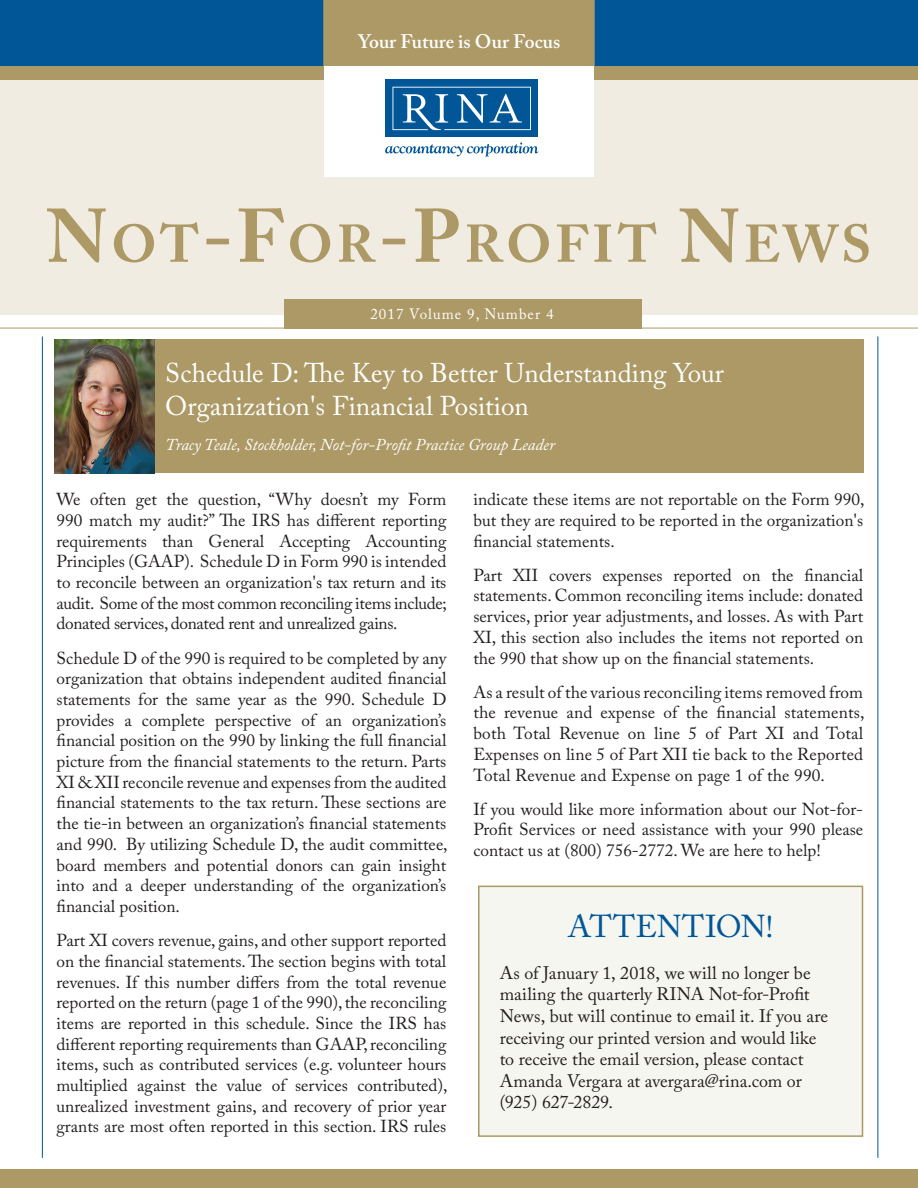
<style>
.page{position:relative;width:918px;height:1188px;background:#fff}
.page>*{position:absolute;margin:0;border:0;box-sizing:border-box;transform-origin:0 0}
.t1{font:700 52.5px "Adobe Caslon Pro";letter-spacing:.065em;color:#ac9965}
.t2{font:31.5px "Adobe Caslon Pro";letter-spacing:-.005em;color:#015698}
.t3{font:27px/33px "Adobe Caslon Pro";color:#fff}
.t4{font:600 19.5px "Adobe Caslon Pro";color:#fff}
.t5{font:18px/21.6px "Adobe Caslon Pro";letter-spacing:-.005em;color:#231f20}
.Front_Page{font:17.25px/20.7px "Adobe Caslon Pro";color:#231f20;text-align:justify}
.t6{font:italic 16.5px "Adobe Caslon Pro";color:#fff}
.t7{font:15px "Adobe Caslon Pro";letter-spacing:.07em;color:#fff}
.s1{font-size:75px}
</style>
<div class="page">
<div style="left:0;top:64px;width:918px;height:18px;background:#ac9965"></div>
<div style="left:0;top:0;width:918px;height:65px;background:#015698"></div>
<div style="left:0;top:80px;width:918px;height:234px;background:#f1ece1"></div>
<div style="left:324px;top:54px;width:270px;height:123px;background:#fff"></div>
<div style="left:385px;top:80px;width:153px;height:57px;background:#015698"></div>
<svg style="left:393px;top:87px;width:138px;height:43px"></svg>
<svg style="left:385px;top:142px;width:153px;height:14px"></svg>
<div style="left:323px;top:0;width:272px;height:66px;background:#ac9965"></div>
<div style="left:0;top:1169px;width:918px;height:19px;background:#ac9965"></div>
<hr style="left:878px;top:336px;width:1px;height:822px;background:#015698">
<hr style="left:0;top:328px;width:918px;height:1px;background:#ac9965">
<div style="left:284px;top:299px;width:357px;height:29px;background:#ac9965"></div>
<hr style="left:42px;top:336px;width:1px;height:822px;background:#015698">
<div style="left:54px;top:339px;width:810px;height:134px;background:#ac9965"></div>
<img style="left:55px;top:339px;width:99px;height:134px">
<div style="left:479px;top:886px;width:383px;height:250px;background:#f6f6f0"></div>
<div style="left:478px;top:886px;width:385px;height:251px;border:2px solid #ac9965"></div>
<p class="t4" style="left:358px;top:30px;width:204px">Your Future is Our Focus</p>
<p class="t1" style="left:47px;top:213px;width:826px"><span class="s1">N</span>OT<span class="s1">-F</span>OR<span class="s1">-P</span>ROFIT <span class="s1">N</span>EWS</p>
<p class="t7" style="left:370px;top:305px;width:185px">2017 Volume 9, Number 4</p>
<p class="t3" style="left:165px;top:356px;width:560px">Schedule D: The Key to Better Understanding Your<br>Organization's Financial Position</p>
<p class="t6" style="left:165px;top:434px;width:391px">Tracy Teale, Stockholder, Not-for-Profit Practice Group Leader</p>
<p class="Front_Page" style="left:57px;top:489px;width:392px">We often get the question, “Why doesn’t my Form 990 match my audit?” The IRS has different reporting requirements than General Accepting Accounting Principles (GAAP). Schedule D in Form 990 is intended to reconcile between an organization's tax return and its audit. Some of the most common reconciling items include; donated services, donated rent and unrealized gains.</p>
<p class="Front_Page" style="left:57px;top:647px;width:393px">Schedule D of the 990 is required to be completed by any organization that obtains independent audited financial statements for the same year as the 990. Schedule D provides a complete perspective of an organization’s financial position on the 990 by linking the full financial picture from the financial statements to the return. Parts XI &amp; XII reconcile revenue and expenses from the audited financial statements to the tax return. These sections are the tie-in between an organization’s financial statements and 990. By utilizing Schedule D, the audit committee, board members and potential donors can gain insight into and a deeper understanding of the organization’s financial position.</p>
<p class="Front_Page" style="left:57px;top:930px;width:393px">Part XI covers revenue, gains, and other support reported on the financial statements. The section begins with total revenues. If this number differs from the total revenue reported on the return (page 1 of the 990), the reconciling items are reported in this schedule. Since the IRS has different reporting requirements than GAAP, reconciling items, such as contributed services (e.g. volunteer hours multiplied against the value of services contributed), unrealized investment gains, and recovery of prior year grants are most often reported in this section. IRS rules</p>
<p class="Front_Page" style="left:473px;top:489px;width:393px">indicate these items are not reportable on the Form 990, but they are required to be reported in the organization's financial statements.</p>
<p class="Front_Page" style="left:473px;top:564px;width:391px">Part XII covers expenses reported on the financial statements. Common reconciling items include: donated services, prior year adjustments, and losses. As with Part XI, this section also includes the items not reported on the 990 that show up on the financial statements.</p>
<p class="Front_Page" style="left:473px;top:681px;width:393px">As a result of the various reconciling items removed from the revenue and expense of the financial statements, both Total Revenue on line 5 of Part XI and Total Expenses on line 5 of Part XII tie back to the Reported Total Revenue and Expense on page 1 of the 990.</p>
<p class="Front_Page" style="left:473px;top:798px;width:391px">If you would like more information about our Not-for-Profit Services or need assistance with your 990 please contact us at (800) 756-2772. We are here to help!</p>
<p class="t2" style="left:568px;top:908px;width:207px">ATTENTION!</p>
<p class="t5" style="left:500px;top:962px;width:330px">As of January 1, 2018, we will no longer be mailing the quarterly RINA Not-for-Profit News, but will continue to email it. If you are receiving our printed version and would like to receive the email version, please contact Amanda Vergara at avergara@rina.com or (925) 627-2829.</p>
</div>
